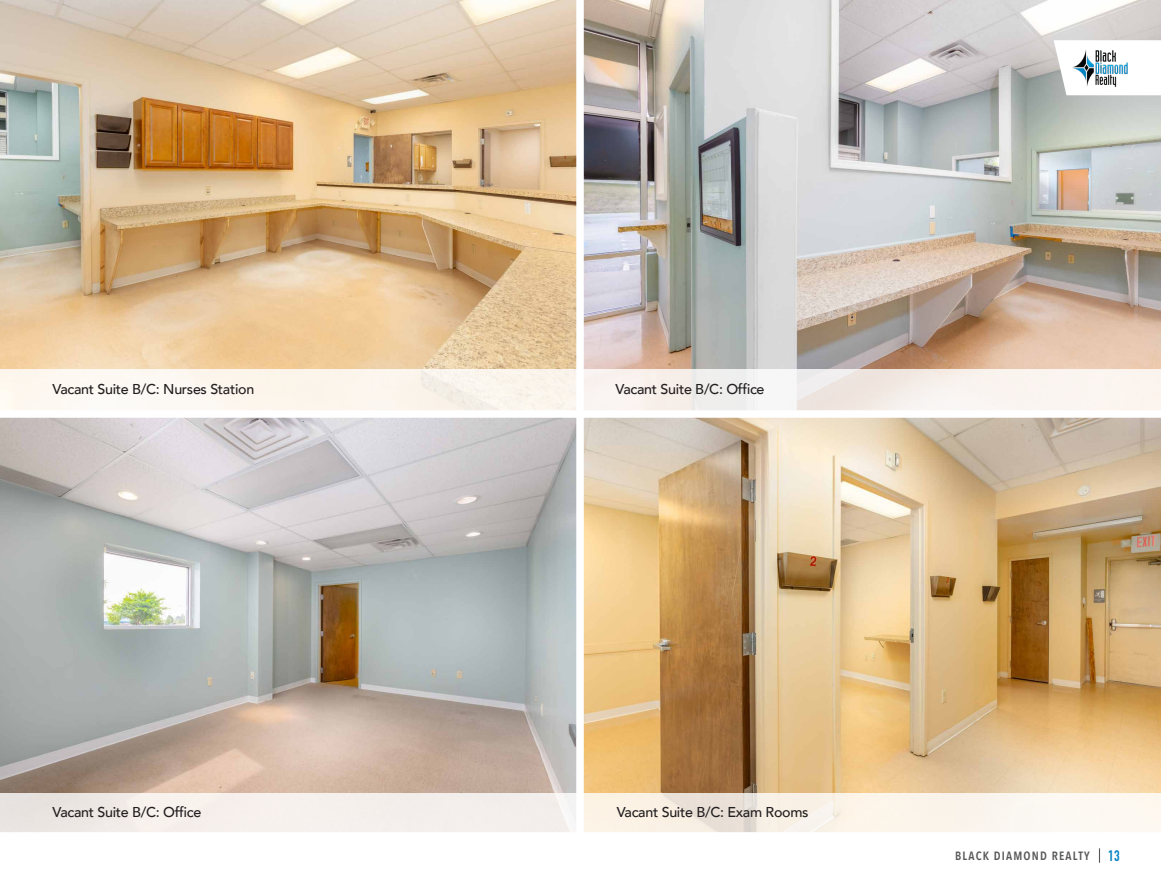
<style>
.page{position:relative;width:1161px;height:891px;background:#fff}
.page>*{position:absolute;margin:0;border:0;box-sizing:border-box;transform-origin:0 0}
.t1{font:700 15px "DIN Condensed";color:#0082c0}
.t2{font:500 14.25px "Avenir";letter-spacing:-.02em;color:#231f20}
.t3{font:600 12px "Avenir Next Condensed";letter-spacing:.1em;color:#57585a}
</style>
<div class="page">
<img style="left:0;top:0;width:576px;height:369px">
<img style="left:584px;top:418px;width:577px;height:375px">
<img style="left:584px;top:0;width:577px;height:369px">
<svg style="left:0;top:418px;width:576px;height:375px;background:#bbb7b3"></svg>
<div style="left:0;top:369px;width:579px;height:47px;background:#fcf6ee"></div>
<svg style="left:0;top:793px;width:1161px;height:39px;fill:#f7f1eb"></svg>
<svg style="left:584px;top:369px;width:577px;height:41px;fill:#f8f3ef"></svg>
<div style="left:576px;top:0;width:8px;height:848px;background:#fff"></div>
<div style="left:0;top:410px;width:1161px;height:8px;background:#fff"></div>
<svg style="left:1099px;top:848px;width:1px;height:15px"></svg>
<svg style="left:1054px;top:40px;width:107px;height:55px"></svg>
<img style="left:1069px;top:38px;width:63px;height:60px">
<p class="t2" style="left:52px;top:377px;width:203px">Vacant Suite B/C: Nurses Station</p>
<p class="t2" style="left:616px;top:377px;width:150px">Vacant Suite B/C: Office</p>
<p class="t2" style="left:52px;top:799px;width:150px">Vacant Suite B/C: Office</p>
<p class="t2" style="left:617px;top:799px;width:193px">Vacant Suite B/C: Exam Rooms</p>
<p class="t3" style="left:955px;top:846px;width:136px">BLACK DIAMOND REALTY</p>
<p class="t1" style="left:1108px;top:845px;width:13px">13</p>
</div>
